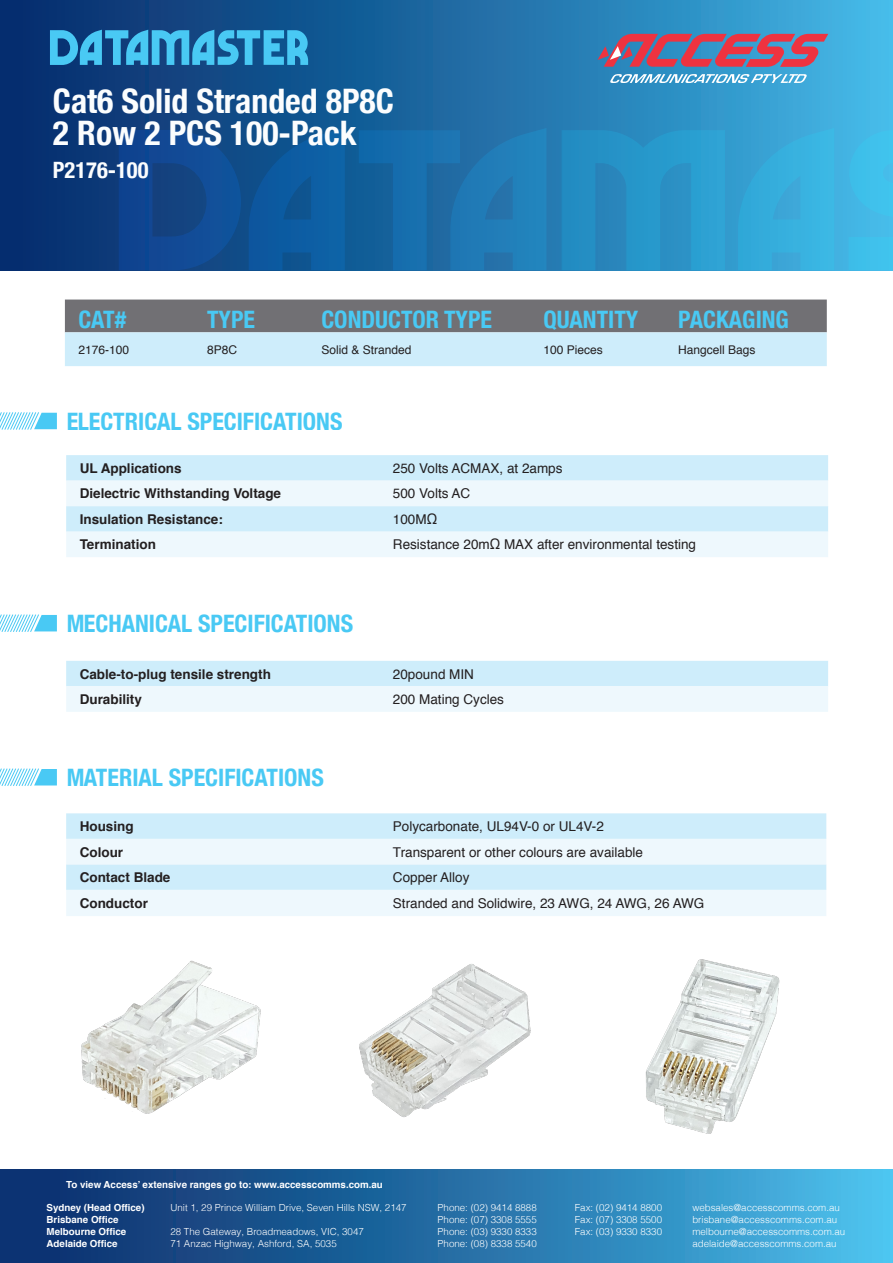
<style>
.page{position:relative;width:893px;height:1263px;background:#fff}
.page>*{position:absolute;margin:0;border:0;box-sizing:border-box;transform-origin:0 0}
.t1{font:700 condensed 33.75px/32.4px "Helvetica Neue";color:#fbfdfe}
.t2{font:700 condensed 24px "Helvetica Neue";color:#49c9f4}
.t3{font:700 condensed 22.5px "Helvetica Neue";color:#fbfdfe}
.t4{font:13.5px "Helvetica";color:#231f20}
.t5{font:700 13.5px "Helvetica";color:#231f20}
.t6{font:12px "Helvetica";color:#231f20}
.t7{font:300 9.75px/12px "Helvetica";color:#fff}
.t8{font:700 9.75px/12px "Helvetica";color:#fff}
.s1{font-size:14.85px}
</style>
<div class="page">
<div style="left:0;top:1169px;width:893px;height:94px;background:linear-gradient(to right,#062767,#48bce9)"></div>
<div style="left:66px;top:455px;width:762px;height:26px;background:#ceedfb"></div>
<svg style="left:66px;top:481px;width:762px;height:76px;background:#e3f4fc"></svg>
<svg style="left:66px;top:661px;width:762px;height:51px;background:#def2fc"></svg>
<div style="left:66px;top:813px;width:760px;height:26px;background:#ceedfb"></div>
<svg style="left:66px;top:839px;width:760px;height:77px;background:#e3f4fc"></svg>
<div style="left:0;top:0;width:893px;height:270px;background:linear-gradient(to right,#012667,#40b5e4)"></div>
<svg style="left:562px;top:130px;width:163px;height:140px;background:#2893c7"></svg>
<svg style="left:738px;top:128px;width:96px;height:142px;background:#37acdb"></svg>
<svg style="left:249px;top:128px;width:96px;height:142px;background:#0d599c"></svg>
<svg style="left:848px;top:130px;width:45px;height:140px;background:#40bee9"></svg>
<svg style="left:359px;top:128px;width:187px;height:142px;background:#1c71ad"></svg>
<svg style="left:119px;top:130px;width:122px;height:140px;background:#11488e"></svg>
<svg style="left:597px;top:34px;width:242px;height:33px;background:#986381"></svg>
<svg style="left:610px;top:74px;width:208px;height:9px"></svg>
<svg style="left:0;top:412px;width:57px;height:18px"></svg>
<svg style="left:0;top:614px;width:57px;height:18px"></svg>
<svg style="left:0;top:768px;width:57px;height:18px"></svg>
<svg style="left:65px;top:300px;width:762px;height:66px;background:#a0b0b9"></svg>
<img style="left:359px;top:964px;width:172px;height:153px">
<img style="left:81px;top:960px;width:180px;height:154px">
<img style="left:585px;top:959px;width:254px;height:214px">
<svg style="left:50px;top:30px;width:267px;height:43px;background:#2b85b9"></svg>
<p class="t1" style="left:53px;top:82px;width:342px">Cat6 Solid Stranded 8P8C<br>2 Row 2 PCS 100-Pack</p>
<p class="t3" style="left:53px;top:151px;width:97px">P2176-100</p>
<p class="t1" style="left:54px;top:91px;width:279px">8P8C ROUND / SOLID</p>
<p class="t3" style="left:54px;top:127px;width:56px">P2059</p>
<p class="t2" style="left:78px;top:299px;width:49px">CAT#</p>
<p class="t2" style="left:207px;top:299px;width:49px">TYPE</p>
<p class="t2" style="left:321px;top:299px;width:172px">CONDUCTOR TYPE</p>
<p class="t2" style="left:543px;top:299px;width:97px">QUANTITY</p>
<p class="t2" style="left:678px;top:299px;width:112px">PACKAGING</p>
<p class="t6" style="left:78px;top:340px;width:52px">2176-100</p>
<p class="t6" style="left:207px;top:340px;width:32px">8P8C</p>
<p class="t6" style="left:321px;top:340px;width:92px">Solid &amp; Stranded</p>
<p class="t6" style="left:543px;top:340px;width:61px">100 Pieces</p>
<p class="t6" style="left:678px;top:340px;width:79px">Hangcell Bags</p>
<h2 class="t2" style="left:66px;top:401px;width:278px">ELECTRICAL SPECIFICATIONS</h2>
<p class="t5" style="left:80px;top:457px;width:104px">UL Applications</p>
<p class="t4" style="left:393px;top:458px;width:171px">250 Volts ACMAX, at 2amps</p>
<p class="t5" style="left:80px;top:483px;width:203px">Dielectric Withstanding Voltage</p>
<p class="t4" style="left:393px;top:483px;width:79px">500 Volts AC</p>
<p class="t5" style="left:80px;top:508px;width:145px">Insulation Resistance:</p>
<p class="t4" style="left:393px;top:509px;width:46px">100M<span class="s1">Ω</span></p>
<p class="t5" style="left:80px;top:534px;width:78px">Termination</p>
<p class="t4" style="left:393px;top:534px;width:305px">Resistance 20m<span class="s1">Ω</span> MAX after environmental testing</p>
<h2 class="t2" style="left:66px;top:603px;width:288px">MECHANICAL SPECIFICATIONS</h2>
<p class="t5" style="left:80px;top:663px;width:193px">Cable-to-plug tensile strength</p>
<p class="t4" style="left:393px;top:663px;width:83px">20pound MIN</p>
<p class="t5" style="left:80px;top:688px;width:64px">Durability</p>
<p class="t4" style="left:393px;top:689px;width:113px">200 Mating Cycles</p>
<h2 class="t2" style="left:66px;top:757px;width:259px">MATERIAL SPECIFICATIONS</h2>
<p class="t5" style="left:80px;top:815px;width:55px">Housing</p>
<p class="t4" style="left:393px;top:816px;width:212px">Polycarbonate, UL94V-0 or UL4V-2</p>
<p class="t5" style="left:80px;top:841px;width:45px">Colour</p>
<p class="t4" style="left:393px;top:841px;width:252px">Transparent or other colours are available</p>
<p class="t5" style="left:80px;top:866px;width:92px">Contact Blade</p>
<p class="t4" style="left:393px;top:867px;width:78px">Copper Alloy</p>
<p class="t5" style="left:80px;top:892px;width:70px">Conductor</p>
<p class="t4" style="left:393px;top:893px;width:313px">Stranded and Solidwire, 23 AWG, 24 AWG, 26 AWG</p>
<p class="t8" style="left:66px;top:1179px;width:318px">To view Access’ extensive ranges go to: www.accesscomms.com.au</p>
<p class="t8" style="left:47px;top:1202px;width:100px">Sydney (Head Office)<br>Brisbane Office<br>Melbourne Office<br>Adelaide Office</p>
<p class="t7" style="left:170px;top:1200px;width:238px">Unit 1, 29 Prince William Drive, Seven Hills NSW, 2147</p>
<p class="t7" style="left:170px;top:1224px;width:195px">28 The Gateway, Broadmeadows, VIC, 3047<br>71 Anzac Highway, Ashford, SA, 5035</p>
<p class="t7" style="left:438px;top:1200px;width:101px;text-align:justify">Phone: (02) 9414 8888<br>Phone: (07) 3308 5555<br>Phone: (03) 9330 8333<br>Phone: (08) 8338 5540</p>
<p class="t7" style="left:575px;top:1200px;width:89px;text-align:justify">Fax: (02) 9414 8800<br>Fax: (07) 3308 5500<br>Fax: (03) 9330 8330</p>
<p class="t7" style="left:692px;top:1200px;width:155px">websales@accesscomms.com.au brisbane@accesscomms.com.au melbourne@accesscomms.com.au adelaide@accesscomms.com.au</p>
</div>
